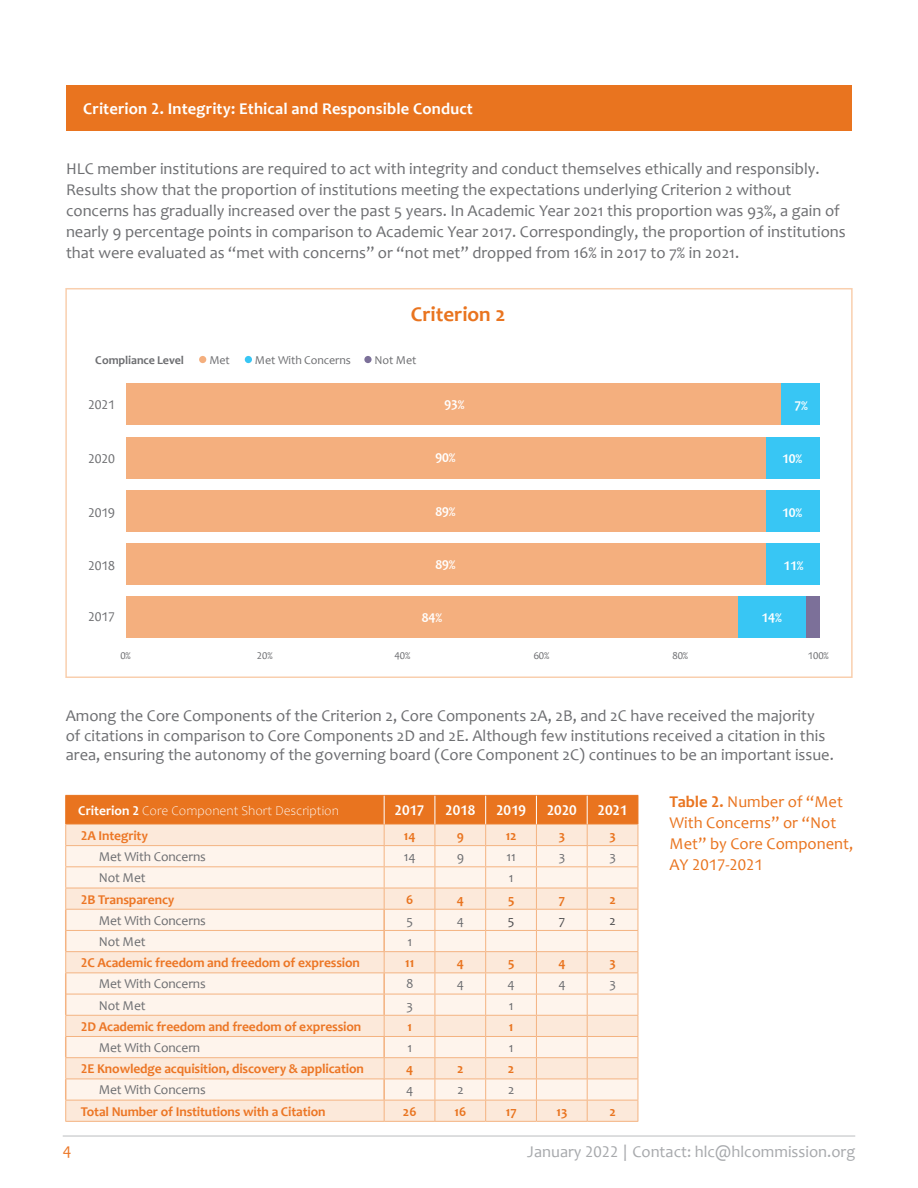
<style>
.page{position:relative;width:918px;height:1188px;background:#fff}
.page>*{position:absolute;margin:0;border:0;box-sizing:border-box;transform-origin:0 0}
.t1{font:700 21px "Candara";color:#e9741f}
.t2{font:16.5px/21px "Candara";color:#6d6e71}
.t3{font:16.5px/21px "Candara";color:#e9741f}
.t4{font:700 16.5px "Candara";letter-spacing:.01em;color:#fff}
.t5{font:16.5px "Candara";color:#a7a9ac}
.t6{font:16.5px "Candara";color:#ec7625}
.t7{font:700 15px "Candara";letter-spacing:-.005em;color:#fff}
.t8{font:700 13.5px "Candara";letter-spacing:-.01em;color:#ec7625}
.t9{font:13.5px "Candara";letter-spacing:-.01em;color:#6d6e71}
.t10{font:300 13.5px "Candara";color:#fff}
.t11{font:700 13.5px "Candara";color:#e9741f}
.t12{font:700 13.5px "Candara";letter-spacing:-.005em;color:#fff}
.t13{font:13.5px "Candara";color:#4d4d4f}
.t14{font:12px "Candara";letter-spacing:-.005em;color:#6d6e71}
.t15{font:700 12px "Candara";letter-spacing:-.005em;color:#6d6e71}
.t16{font:10.5px "Candara";color:#6d6e71}
.s1{font-weight:700}
</style>
<div class="page">
<div style="left:66px;top:86px;width:786px;height:45px;background:#e9741f"></div>
<hr style="left:63px;top:1136px;width:792px;height:1px;background:#bcbec0">
<div style="left:805px;top:597px;width:15px;height:41px;background:#7c7099"></div>
<div style="left:65px;top:288px;width:788px;height:390px;border:2px solid #f9cfae"></div>
<div style="left:126px;top:384px;width:694px;height:41px;background:#f4af7e"></div>
<svg style="left:126px;top:437px;width:694px;height:41px;background:#e5b087"></svg>
<svg style="left:126px;top:490px;width:694px;height:42px;background:#e5b087"></svg>
<svg style="left:126px;top:544px;width:694px;height:41px;background:#e5b087"></svg>
<svg style="left:126px;top:597px;width:679px;height:41px;background:#e1b189"></svg>
<div style="left:199px;top:356px;width:7px;height:7px;background:#f4af7e;border-radius:50%"></div>
<div style="left:245px;top:356px;width:7px;height:7px;background:#38c6f4;border-radius:50%"></div>
<div style="left:364px;top:356px;width:8px;height:7px;background:#7c7099;border-radius:50%"></div>
<hr style="left:65px;top:1121px;width:319px;height:1px;background:#f4b381">
<hr style="left:384px;top:1121px;width:51px;height:1px;background:#f4b381">
<hr style="left:435px;top:1121px;width:51px;height:1px;background:#f4b381">
<hr style="left:486px;top:1121px;width:50px;height:1px;background:#f4b381">
<hr style="left:536px;top:1121px;width:51px;height:1px;background:#f4b381">
<hr style="left:587px;top:1121px;width:51px;height:1px;background:#f4b381">
<svg style="left:65px;top:795px;width:574px;height:326px;background:#fae1cd"></svg>
<p class="t4" style="left:83px;top:98px;width:391px">Criterion 2. Integrity: Ethical and Responsible Conduct</p>
<p class="t2" style="left:66px;top:158px;width:781px">HLC member institutions are required to act with integrity and conduct themselves ethically and responsibly.<br>Results show that the proportion of institutions meeting the expectations underlying Criterion 2 without concerns has gradually increased over the past 5 years. In Academic Year 2021 this proportion was 93%, a gain of nearly 9 percentage points in comparison to Academic Year 2017. Correspondingly, the proportion of institutions that were evaluated as “met with concerns” or “not met” dropped from 16% in 2017 to 7% in 2021.</p>
<p class="t1" style="left:411px;top:301px;width:96px">Criterion 2</p>
<p class="t15" style="left:95px;top:352px;width:90px">Compliance Level</p>
<p class="t14" style="left:209px;top:352px;width:22px">Met</p>
<p class="t14" style="left:255px;top:352px;width:97px">Met With Concerns</p>
<p class="t14" style="left:374px;top:352px;width:43px">Not Met</p>
<p class="t9" style="left:88px;top:396px;width:28px">2021</p>
<p class="t12" style="left:444px;top:396px;width:22px">93%</p>
<p class="t12" style="left:794px;top:397px;width:15px">7%</p>
<p class="t9" style="left:88px;top:451px;width:28px">2020</p>
<p class="t12" style="left:436px;top:449px;width:22px">90%</p>
<p class="t12" style="left:782px;top:450px;width:22px">10%</p>
<p class="t9" style="left:88px;top:504px;width:28px">2019</p>
<p class="t12" style="left:436px;top:503px;width:22px">89%</p>
<p class="t12" style="left:782px;top:505px;width:22px">10%</p>
<p class="t9" style="left:88px;top:557px;width:28px">2018</p>
<p class="t12" style="left:436px;top:556px;width:22px">89%</p>
<p class="t12" style="left:783px;top:557px;width:22px">11%</p>
<p class="t9" style="left:88px;top:608px;width:28px">2017</p>
<p class="t12" style="left:422px;top:609px;width:22px">84%</p>
<p class="t12" style="left:762px;top:609px;width:22px">14%</p>
<p class="t16" style="left:120px;top:649px;width:12px">0%</p>
<p class="t16" style="left:257px;top:649px;width:17px">20%</p>
<p class="t16" style="left:395px;top:649px;width:17px">40%</p>
<p class="t16" style="left:534px;top:649px;width:17px">60%</p>
<p class="t16" style="left:672px;top:649px;width:17px">80%</p>
<p class="t16" style="left:808px;top:649px;width:22px">100%</p>
<p class="t2" style="left:66px;top:706px;width:770px;line-height:19.5px">Among the Core Components of the Criterion 2, Core Components 2A, 2B, and 2C have received the majority<br>of citations in comparison to Core Components 2D and 2E. Although few institutions received a citation in this area, ensuring the autonomy of the governing board (Core Component 2C) continues to be an important issue.</p>
<p class="t3" style="left:670px;top:791px;width:185px"><span class="s1">Table 2.</span> Number of “Met<br>With Concerns” or “Not<br>Met” by Core Component,<br>AY 2017-2021</p>
<p class="t10" style="left:78px;top:803px;width:263px"><span class="s1">Criterion 2</span> Core Component Short Description</p>
<p class="t7" style="left:395px;top:801px;width:31px">2017</p>
<p class="t7" style="left:445px;top:801px;width:31px">2018</p>
<p class="t7" style="left:496px;top:801px;width:31px">2019</p>
<p class="t7" style="left:547px;top:801px;width:31px">2020</p>
<p class="t7" style="left:598px;top:801px;width:31px">2021</p>
<p class="t8" style="left:81px;top:827px;width:69px">2A Integrity</p>
<p class="t11" style="left:404px;top:827px;width:13px">14</p>
<p class="t11" style="left:457px;top:827px;width:9px">9</p>
<p class="t11" style="left:506px;top:827px;width:12px">12</p>
<p class="t11" style="left:559px;top:827px;width:8px">3</p>
<p class="t11" style="left:610px;top:827px;width:8px">3</p>
<p class="t9" style="left:99px;top:848px;width:109px">Met With Concerns</p>
<p class="t9" style="left:404px;top:848px;width:13px">14</p>
<p class="t9" style="left:457px;top:848px;width:9px">9</p>
<p class="t9" style="left:507px;top:848px;width:11px">11</p>
<p class="t9" style="left:559px;top:848px;width:8px">3</p>
<p class="t9" style="left:610px;top:848px;width:8px">3</p>
<p class="t9" style="left:99px;top:869px;width:48px">Not Met</p>
<p class="t9" style="left:509px;top:869px;width:6px">1</p>
<p class="t8" style="left:81px;top:891px;width:95px">2B Transparency</p>
<p class="t11" style="left:406px;top:891px;width:9px">6</p>
<p class="t11" style="left:457px;top:891px;width:9px">4</p>
<p class="t11" style="left:508px;top:891px;width:8px">5</p>
<p class="t11" style="left:559px;top:891px;width:8px">7</p>
<p class="t11" style="left:610px;top:891px;width:8px">2</p>
<p class="t9" style="left:99px;top:912px;width:109px">Met With Concerns</p>
<p class="t9" style="left:406px;top:912px;width:8px">5</p>
<p class="t9" style="left:457px;top:912px;width:9px">4</p>
<p class="t13" style="left:508px;top:912px;width:8px">5</p>
<p class="t13" style="left:559px;top:912px;width:8px">7</p>
<p class="t13" style="left:610px;top:912px;width:8px">2</p>
<p class="t9" style="left:99px;top:933px;width:48px">Not Met</p>
<p class="t9" style="left:407px;top:933px;width:6px">1</p>
<p class="t8" style="left:81px;top:954px;width:281px">2C Academic freedom and freedom of expression</p>
<p class="t11" style="left:405px;top:954px;width:11px">11</p>
<p class="t11" style="left:457px;top:954px;width:9px">4</p>
<p class="t11" style="left:508px;top:954px;width:8px">5</p>
<p class="t11" style="left:558px;top:954px;width:9px">4</p>
<p class="t11" style="left:610px;top:954px;width:8px">3</p>
<p class="t9" style="left:99px;top:976px;width:109px">Met With Concerns</p>
<p class="t9" style="left:406px;top:976px;width:9px">8</p>
<p class="t9" style="left:457px;top:976px;width:9px">4</p>
<p class="t9" style="left:508px;top:976px;width:9px">4</p>
<p class="t9" style="left:558px;top:976px;width:9px">4</p>
<p class="t9" style="left:609px;top:976px;width:8px">3</p>
<p class="t9" style="left:99px;top:997px;width:48px">Not Met</p>
<p class="t9" style="left:406px;top:997px;width:8px">3</p>
<p class="t9" style="left:509px;top:997px;width:6px">1</p>
<p class="t8" style="left:81px;top:1018px;width:282px">2D Academic freedom and freedom of expression</p>
<p class="t11" style="left:407px;top:1018px;width:6px">1</p>
<p class="t11" style="left:509px;top:1018px;width:6px">1</p>
<p class="t9" style="left:99px;top:1039px;width:103px">Met With Concern</p>
<p class="t9" style="left:407px;top:1039px;width:6px">1</p>
<p class="t9" style="left:509px;top:1039px;width:6px">1</p>
<p class="t8" style="left:81px;top:1060px;width:285px">2E Knowledge acquisition, discovery &amp; application</p>
<p class="t11" style="left:406px;top:1060px;width:9px">4</p>
<p class="t11" style="left:457px;top:1060px;width:8px">2</p>
<p class="t11" style="left:508px;top:1060px;width:8px">2</p>
<p class="t9" style="left:99px;top:1082px;width:109px">Met With Concerns</p>
<p class="t9" style="left:406px;top:1082px;width:9px">4</p>
<p class="t9" style="left:457px;top:1082px;width:8px">2</p>
<p class="t9" style="left:508px;top:1082px;width:8px">2</p>
<p class="t8" style="left:81px;top:1103px;width:246px">Total Number of Institutions with a Citation</p>
<p class="t11" style="left:403px;top:1103px;width:15px">26</p>
<p class="t11" style="left:455px;top:1103px;width:13px">16</p>
<p class="t11" style="left:506px;top:1103px;width:12px">17</p>
<p class="t11" style="left:557px;top:1103px;width:12px">13</p>
<p class="t11" style="left:610px;top:1103px;width:8px">2</p>
<p class="t6" style="left:63px;top:1141px;width:10px">4</p>
<p class="t5" style="left:527px;top:1141px;width:330px">January 2022 | Contact: hlc@hlcommission.org</p>
</div>
